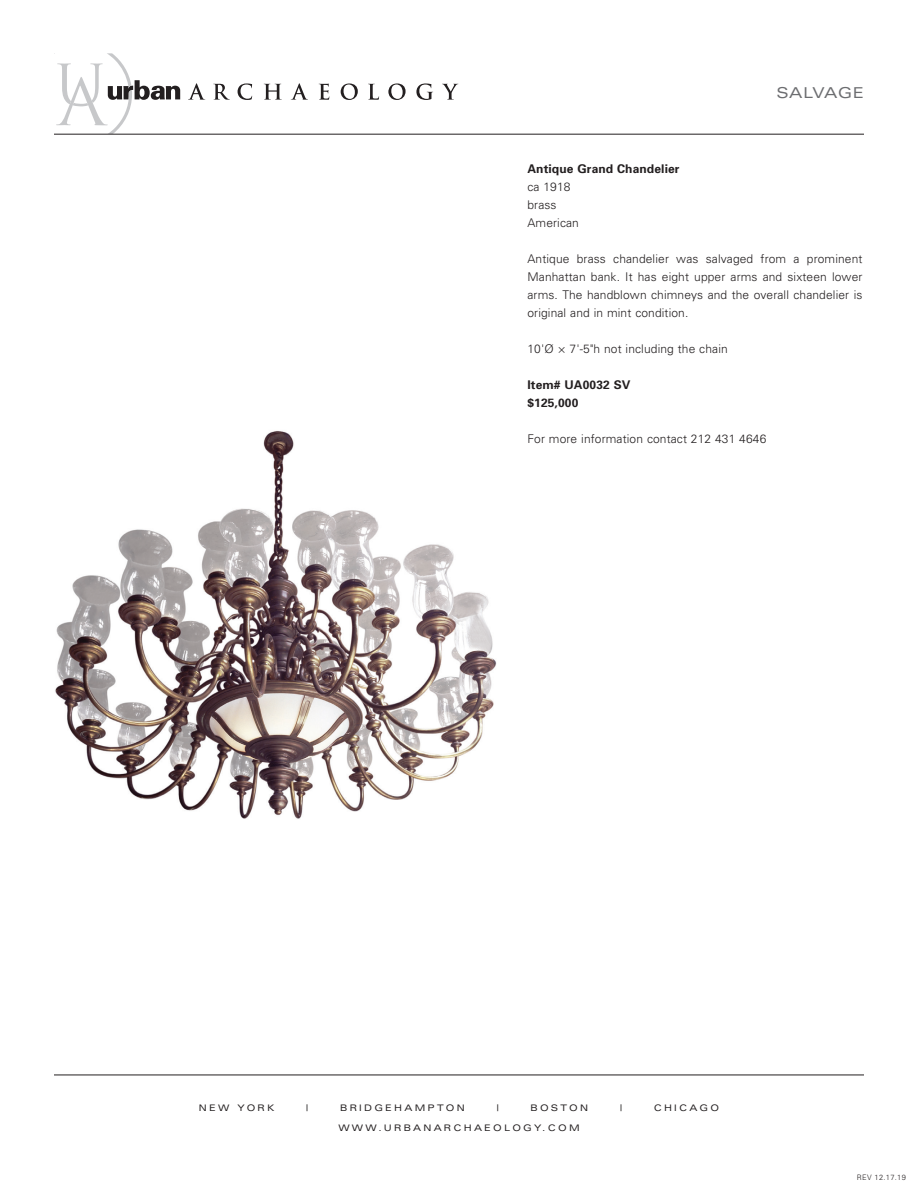
<style>
.page{position:relative;width:918px;height:1188px;background:#fff}
.page>*{position:absolute;margin:0;border:0;box-sizing:border-box;transform-origin:0 0}
.t1{font:expanded 15px "Univers";letter-spacing:.025em;color:#6c6d70}
.t2{font:300 12px/18px "Univers";letter-spacing:.01em;color:#231f20}
.t3{font:700 12px/18px "Univers";letter-spacing:.01em;color:#231f20}
.t4{font:expanded 9px "Univers";letter-spacing:.25em;color:#231f20}
.t5{font:300 7.5px "Univers";letter-spacing:.04em;color:#231f20}
</style>
<div class="page">
<svg style="left:188px;top:83px;width:17px;height:17px"></svg>
<svg style="left:213px;top:84px;width:17px;height:16px"></svg>
<svg style="left:238px;top:83px;width:14px;height:17px"></svg>
<svg style="left:264px;top:84px;width:18px;height:16px"></svg>
<svg style="left:291px;top:83px;width:17px;height:17px"></svg>
<svg style="left:319px;top:84px;width:10px;height:16px"></svg>
<svg style="left:341px;top:83px;width:17px;height:17px"></svg>
<svg style="left:368px;top:84px;width:11px;height:16px"></svg>
<svg style="left:388px;top:83px;width:18px;height:17px"></svg>
<svg style="left:416px;top:83px;width:17px;height:17px"></svg>
<svg style="left:442px;top:84px;width:16px;height:16px"></svg>
<hr style="left:54px;top:1075px;width:810px;height:1px;background:#231f20">
<svg style="left:54px;top:53px;width:126px;height:81px"></svg>
<hr style="left:54px;top:134px;width:810px;height:1px;background:#231f20">
<img style="left:55px;top:431px;width:442px;height:388px">
<p class="t1" style="left:776px;top:83px;width:89px">SALVAGE</p>
<p class="t3" style="left:527px;top:160px;width:154px">Antique Grand Chandelier</p>
<p class="t2" style="left:527px;top:178px;width:53px">ca 1918 brass<br>American</p>
<p class="t2" style="left:527px;top:250px;width:337px;text-align:justify">Antique brass chandelier was salvaged from a prominent Manhattan bank. It has eight upper arms and sixteen lower arms. The handblown chimneys and the overall chandelier is original and in mint condition.</p>
<p class="t2" style="left:527px;top:340px;width:202px">10'Ø × 7'-5"h not including the chain</p>
<p class="t3" style="left:527px;top:376px;width:105px">Item# UA0032 SV $125,000</p>
<p class="t2" style="left:527px;top:430px;width:240px">For more information contact 212 431 4646</p>
<p class="t4" style="left:199px;top:1102px;width:77px">NEW YORK</p>
<p class="t4" style="left:306px;top:1103px;width:3px">|</p>
<p class="t4" style="left:340px;top:1102px;width:126px">BRIDGEHAMPTON</p>
<p class="t4" style="left:497px;top:1103px;width:3px">|</p>
<p class="t4" style="left:530px;top:1102px;width:59px">BOSTON</p>
<p class="t4" style="left:620px;top:1102px;width:3px">|</p>
<p class="t4" style="left:654px;top:1102px;width:67px">CHICAGO</p>
<p class="t4" style="left:338px;top:1123px;width:243px">WWW.URBANARCHAEOLOGY.COM</p>
<p class="t5" style="left:857px;top:1172px;width:50px">REV 12.17.19</p>
</div>
